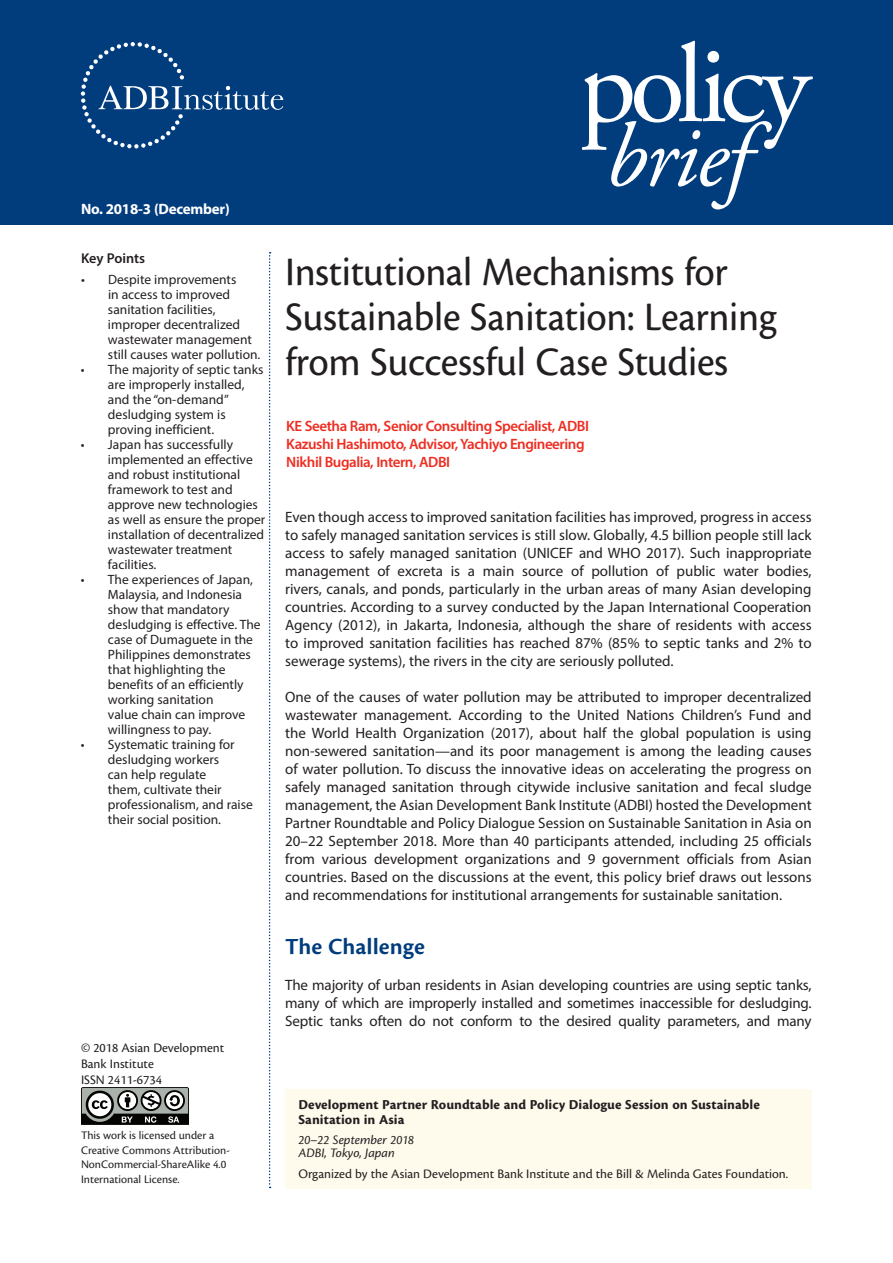
<style>
.page{position:relative;width:893px;height:1263px;background:#fff}
.page>*{position:absolute;margin:0;border:0;box-sizing:border-box;transform-origin:0 0}
.t1{font:112.2px "Adobe Garamond Pro";letter-spacing:-.055em;color:#fff}
.t2{font:italic 89.85px "Adobe Garamond Pro";letter-spacing:-.025em;color:#fff}
.t3{font:42px/45px "Cronos Pro Capt";letter-spacing:-.01em;color:#231f20;scale:.95 1}
.t4{font:24px "Cronos Pro Semibold Capt";color:#013d7d}
.t5{font:15px/18px "Myriad Pro";color:#231f20;text-align:justify}
.t6{font:600 15px/18px "Myriad Pro";letter-spacing:-.03em;color:#ee2e22}
.t7{font:700 15px "Myriad Pro";letter-spacing:-.015em;color:#fff}
.t8{font:14.25px/14.2px "Cronos Pro Bold Capt";letter-spacing:.005em;color:#231f20}
.t9{font:600 14.25px "Myriad Pro";letter-spacing:-.005em;color:#231f20}
.t10{font:13.5px/15px "Myriad Pro";color:#231f20}
.t11{font:13.5px/16.2px "Cronos Pro";color:#231f20}
.t12{font:italic 13.5px/13.5px "Cronos Pro";color:#231f20}
.t13{font:12px/14.4px "Cronos Pro";color:#231f20}
</style>
<div class="page">
<div style="left:0;top:0;width:893px;height:225px;background:#013d7d"></div>
<svg style="left:269px;top:252px;width:2px;height:936px"></svg>
<svg style="left:81px;top:1087px;width:108px;height:38px"></svg>
<svg style="left:81px;top:42px;width:202px;height:106px"></svg>
<div style="left:285px;top:1089px;width:527px;height:99px;background:#fefaec"></div>
<p class="t7" style="left:81px;top:200px;width:150px">No. 2018-3 (December)</p>
<p class="t9" style="left:81px;top:249px;width:66px">Key Points</p>
<p class="t10" style="left:108px;top:272px;width:154px;text-indent:-27px">• Despite improvements<br>in access to improved sanitation facilities, improper decentralized wastewater management still causes water pollution.</p>
<p class="t10" style="left:108px;top:362px;width:157px;text-indent:-27px">• The majority of septic tanks are improperly installed, and the “on-demand” desludging system is proving inefficient.</p>
<p class="t10" style="left:108px;top:437px;width:159px;text-indent:-27px">• Japan has successfully implemented an effective and robust institutional framework to test and approve new technologies as well as ensure the proper installation of decentralized wastewater treatment facilities.</p>
<p class="t10" style="left:108px;top:572px;width:154px;text-indent:-27px">• The experiences of Japan,<br>Malaysia, and Indonesia show that mandatory desludging is effective. The case of Dumaguete in the<br>Philippines demonstrates that highlighting the benefits of an efficiently working sanitation<br>value chain can improve willingness to pay.</p>
<p class="t10" style="left:108px;top:737px;width:146px;text-indent:-27px">• Systematic training for desludging workers<br>can help regulate<br>them, cultivate their professionalism, and raise their social position.</p>
<p class="t11" style="left:81px;top:1040px;width:145px">© 2018 Asian Development<br>Bank Institute<br>ISSN 2411-6734</p>
<p class="t13" style="left:81px;top:1128px;width:151px">This work is licensed under a<br>Creative Commons Attribution-<br>NonCommercial-ShareAlike 4.0<br>International License.</p>
<h1 class="t1" style="left:579px;top:18px;width:233px">policy</h1>
<h2 class="t2" style="left:605px;top:103px;width:145px">brief</h2>
<h3 class="t3" style="left:285px;top:249px;width:519px">Institutional Mechanisms for<br>Sustainable Sanitation: Learning from Successful Case Studies</h3>
<p class="t6" style="left:286px;top:416px;width:304px">KE Seetha Ram, Senior Consulting Specialist, ADBI<br>Kazushi Hashimoto, Advisor, Yachiyo Engineering<br>Nikhil Bugalia, Intern, ADBI</p>
<p class="t5" style="left:285px;top:508px;width:528px">Even though access to improved sanitation facilities has improved, progress in access to safely managed sanitation services is still slow. Globally, 4.5 billion people still lack access to safely managed sanitation (UNICEF and WHO 2017). Such inappropriate management of excreta is a main source of pollution of public water bodies, rivers, canals, and ponds, particularly in the urban areas of many Asian developing countries. According to a survey conducted by the Japan International Cooperation Agency (2012), in Jakarta, Indonesia, although the share of residents with access to improved sanitation facilities has reached 87% (85% to septic tanks and 2% to sewerage systems), the rivers in the city are seriously polluted.</p>
<p class="t5" style="left:285px;top:688px;width:528px">One of the causes of water pollution may be attributed to improper decentralized wastewater management. According to the United Nations Children’s Fund and the World Health Organization (2017), about half the global population is using non-sewered sanitation—and its poor management is among the leading causes of water pollution. To discuss the innovative ideas on accelerating the progress on safely managed sanitation through citywide inclusive sanitation and fecal sludge management, the Asian Development Bank Institute (ADBI) hosted the Development Partner Roundtable and Policy Dialogue Session on Sustainable Sanitation in Asia on 20–22 September 2018. More than 40 participants attended, including 25 officials from various development organizations and 9 government officials from Asian countries. Based on the discussions at the event, this policy brief draws out lessons and recommendations for institutional arrangements for sustainable sanitation.</p>
<h3 class="t4" style="left:285px;top:933px;width:141px">The Challenge</h3>
<p class="t5" style="left:285px;top:976px;width:528px">The majority of urban residents in Asian developing countries are using septic tanks, many of which are improperly installed and sometimes inaccessible for desludging.<br>Septic tanks often do not conform to the desired quality parameters, and many</p>
<p class="t8" style="left:298px;top:1098px;width:463px">Development Partner Roundtable and Policy Dialogue Session on Sustainable<br>Sanitation in Asia</p>
<p class="t12" style="left:298px;top:1133px;width:117px">20–22 September 2018<br>ADBI, Tokyo, Japan</p>
<p class="t11" style="left:298px;top:1165px;width:491px">Organized by the Asian Development Bank Institute and the Bill &amp; Melinda Gates Foundation.</p>
</div>
